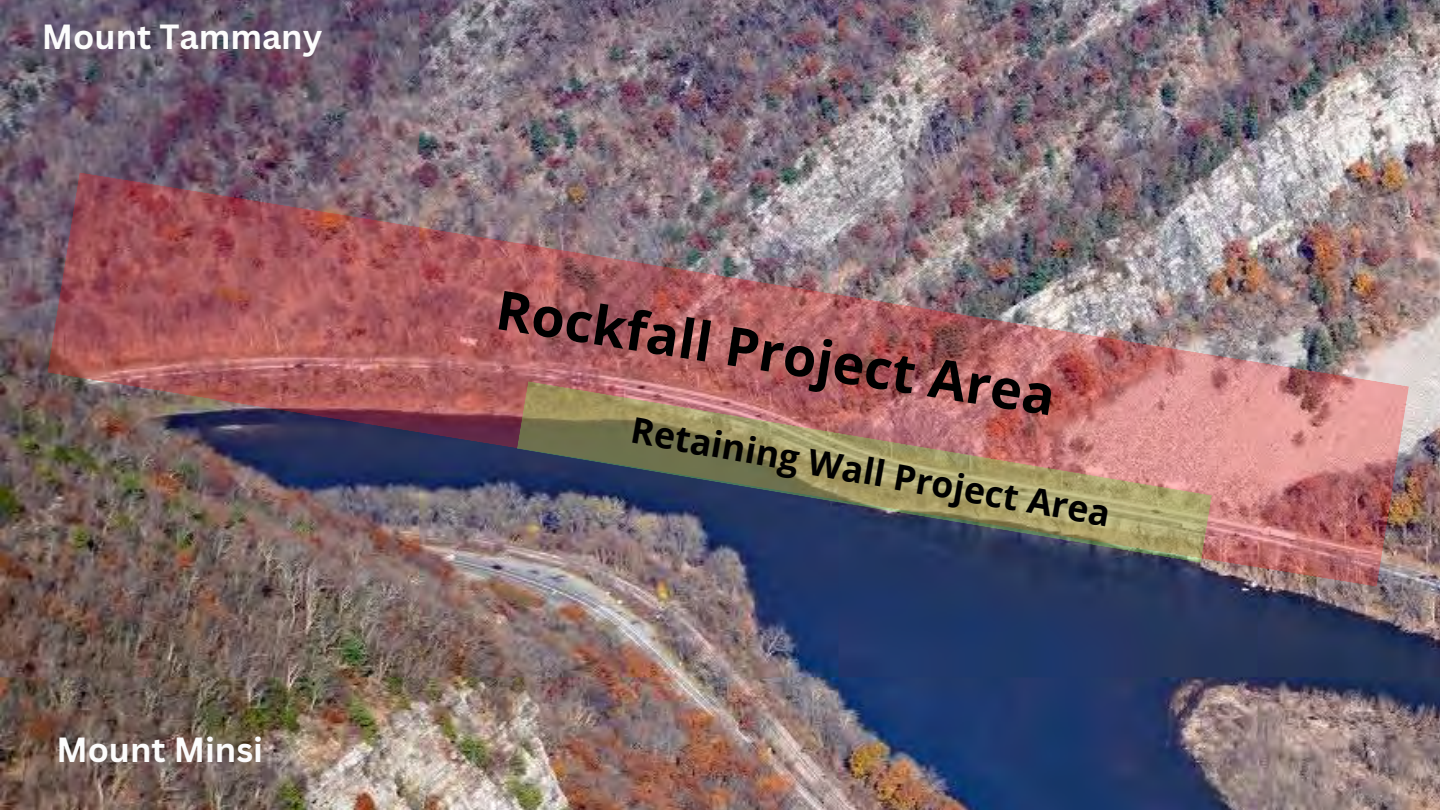
<style>
.page{position:relative;width:1440px;height:810px;background:#fff}
.page>*{position:absolute;margin:0;border:0;box-sizing:border-box;transform-origin:0 0}
.t1{font:700 54.2px "Open Sans";color:#000}
.t2{font:700 35.7px "Open Sans";color:#000}
.t3{font:700 34px "Canva Sans";color:#fcfcfc}
</style>
<div class="page">
<img style="left:0;top:0;width:1440px;height:810px">
<img style="left:47px;top:172px;width:1362px;height:415px">
<img style="left:517px;top:381px;width:695px;height:182px">
<p class="t3" style="left:42px;top:13px;width:282px">Mount Tammany</p>
<p class="t3" style="left:56px;top:725px;width:208px">Mount Minsi</p>
<p class="t1" style="left:503px;top:271px;width:566px;rotate:9deg">Rockfall Project Area</p>
<h1 class="t2" style="left:636px;top:405px;width:488px;rotate:10deg">Retaining Wall Project Area</h1>
</div>
